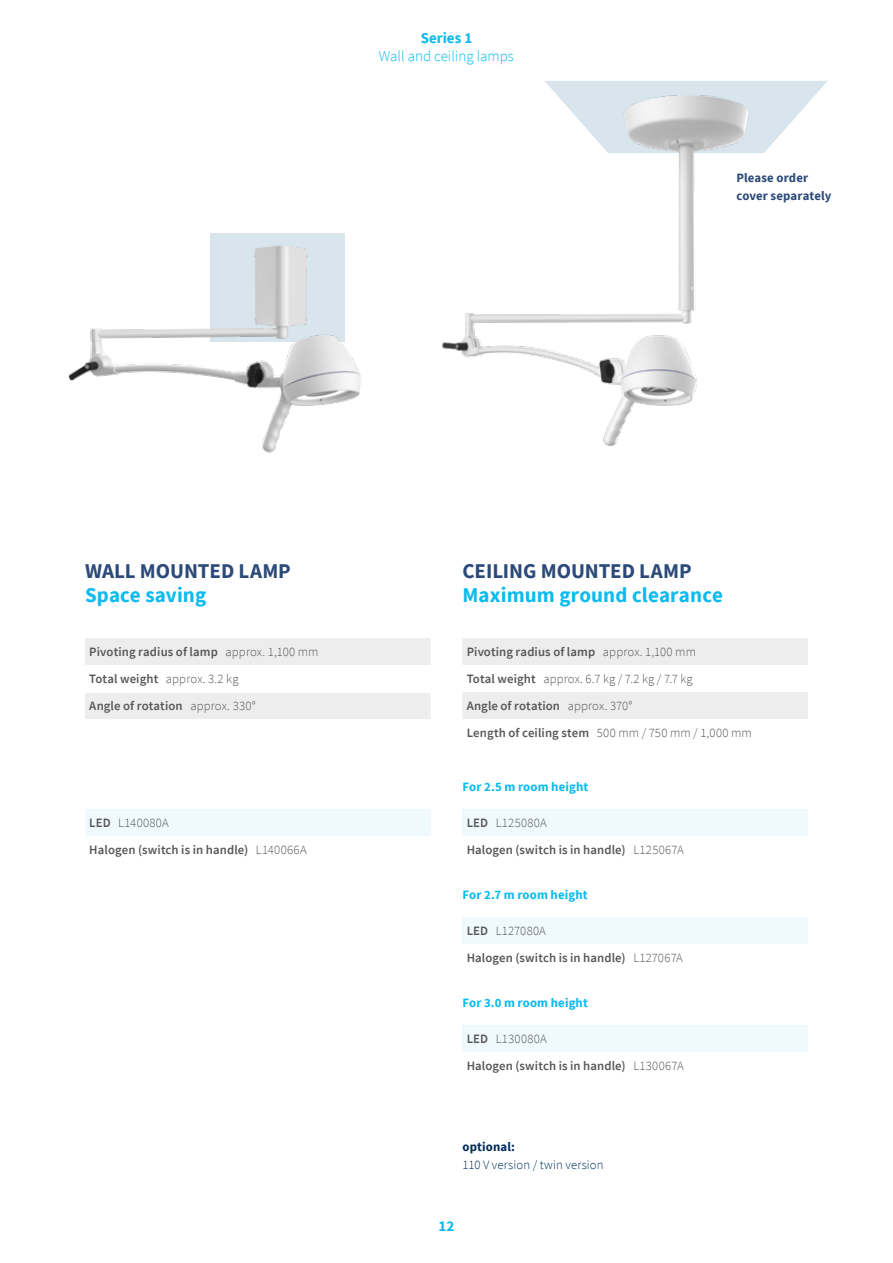
<style>
.page{position:relative;width:893px;height:1263px;background:#fff}
.page>*{position:absolute;margin:0;border:0;box-sizing:border-box;transform-origin:0 0}
.t1{font:700 21px "Source Sans Pro";letter-spacing:-.005em;color:#2c4a79}
.t2{font:700 21px "Source Sans Pro";letter-spacing:.005em;color:#0bbbef}
.t3{font:300 15px "Source Sans Pro";color:#0bbbef}
.t4{font:700 15px "Source Sans Pro";color:#0bbbef}
.t5{font:600 12.75px/27px "Source Sans Pro";letter-spacing:.005em;color:#575756}
.t6{font:300 12.75px/27px "Source Sans Pro";letter-spacing:.01em;color:#575756}
.t7{font:700 12.75px "Source Sans Pro";letter-spacing:.01em;color:#0bbbef}
.t8{font:700 12.75px/18px "Source Sans Pro";letter-spacing:.01em;color:#2c4a79}
.t9{font:300 12.75px "Source Sans Pro";letter-spacing:.005em;color:#002e5f}
.t10{font:700 12.75px "Source Sans Pro";letter-spacing:.015em;color:#002e5f}
.s1{font-weight:300}
.s2{font-weight:600}
</style>
<div class="page">
<svg style="left:545px;top:81px;width:282px;height:63px"></svg>
<div style="left:85px;top:809px;width:346px;height:27px;background:#f0f9fe"></div>
<div style="left:462px;top:917px;width:346px;height:27px;background:#f0f9fe"></div>
<div style="left:462px;top:809px;width:346px;height:27px;background:#f0f9fe"></div>
<div style="left:462px;top:1025px;width:346px;height:27px;background:#f0f9fe"></div>
<div style="left:85px;top:638px;width:345px;height:81px;background:#ededed"></div>
<div style="left:85px;top:665px;width:346px;height:27px;background:#fff"></div>
<svg style="left:463px;top:638px;width:345px;height:81px"></svg>
<img style="left:442px;top:88px;width:330px;height:358px">
<img style="left:68px;top:235px;width:293px;height:218px">
<p class="t4" style="left:421px;top:28px;width:53px">Series 1</p>
<p class="t3" style="left:379px;top:47px;width:137px">Wall and ceiling lamps</p>
<p class="t8" style="left:736px;top:168px;width:97px">Please order cover separately</p>
<h1 class="t1" style="left:85px;top:557px;width:207px">WALL MOUNTED LAMP</h1>
<h1 class="t2" style="left:85px;top:581px;width:123px">Space saving</h1>
<h1 class="t1" style="left:462px;top:557px;width:231px">CEILING MOUNTED LAMP</h1>
<h1 class="t2" style="left:462px;top:581px;width:262px">Maximum ground clearance</h1>
<p class="t5" style="left:89px;top:638px;width:231px">Pivoting radius of lamp <span class="s1">approx. 1,100 mm<br></span>Total weight <span class="s1">approx. 3.2 kg<br></span>Angle of rotation <span class="s1">approx. 330°</span></p>
<p class="t6" style="left:467px;top:638px;width:287px"><span class="s2">Pivoting radius of lamp</span> approx. 1,100 mm<br><span class="s2">Total weight</span> approx. 6.7 kg / 7.2 kg / 7.7 kg<br><span class="s2">Angle of rotation</span> approx. 370°<br><span class="s2">Length of ceiling stem</span> 500 mm / 750 mm / 1,000 mm</p>
<p class="t5" style="left:89px;top:809px;width:219px">LED <span class="s1">L140080A<br></span>Halogen (switch is in handle) <span class="s1">L140066A</span></p>
<p class="t7" style="left:462px;top:778px;width:127px">For 2.5 m room height</p>
<p class="t5" style="left:467px;top:809px;width:219px">LED <span class="s1">L125080A<br></span>Halogen (switch is in handle) <span class="s1">L125067A</span></p>
<p class="t7" style="left:462px;top:886px;width:127px">For 2.7 m room height</p>
<p class="t5" style="left:467px;top:917px;width:218px">LED <span class="s1">L127080A<br></span>Halogen (switch is in handle) <span class="s1">L127067A</span></p>
<p class="t7" style="left:462px;top:994px;width:127px">For 3.0 m room height</p>
<p class="t5" style="left:467px;top:1025px;width:219px">LED <span class="s1">L130080A<br></span>Halogen (switch is in handle) <span class="s1">L130067A</span></p>
<p class="t10" style="left:462px;top:1138px;width:54px">optional:</p>
<p class="t9" style="left:462px;top:1157px;width:143px">110 V version / twin version</p>
<p class="t4" style="left:439px;top:1216px;width:17px">12</p>
</div>
